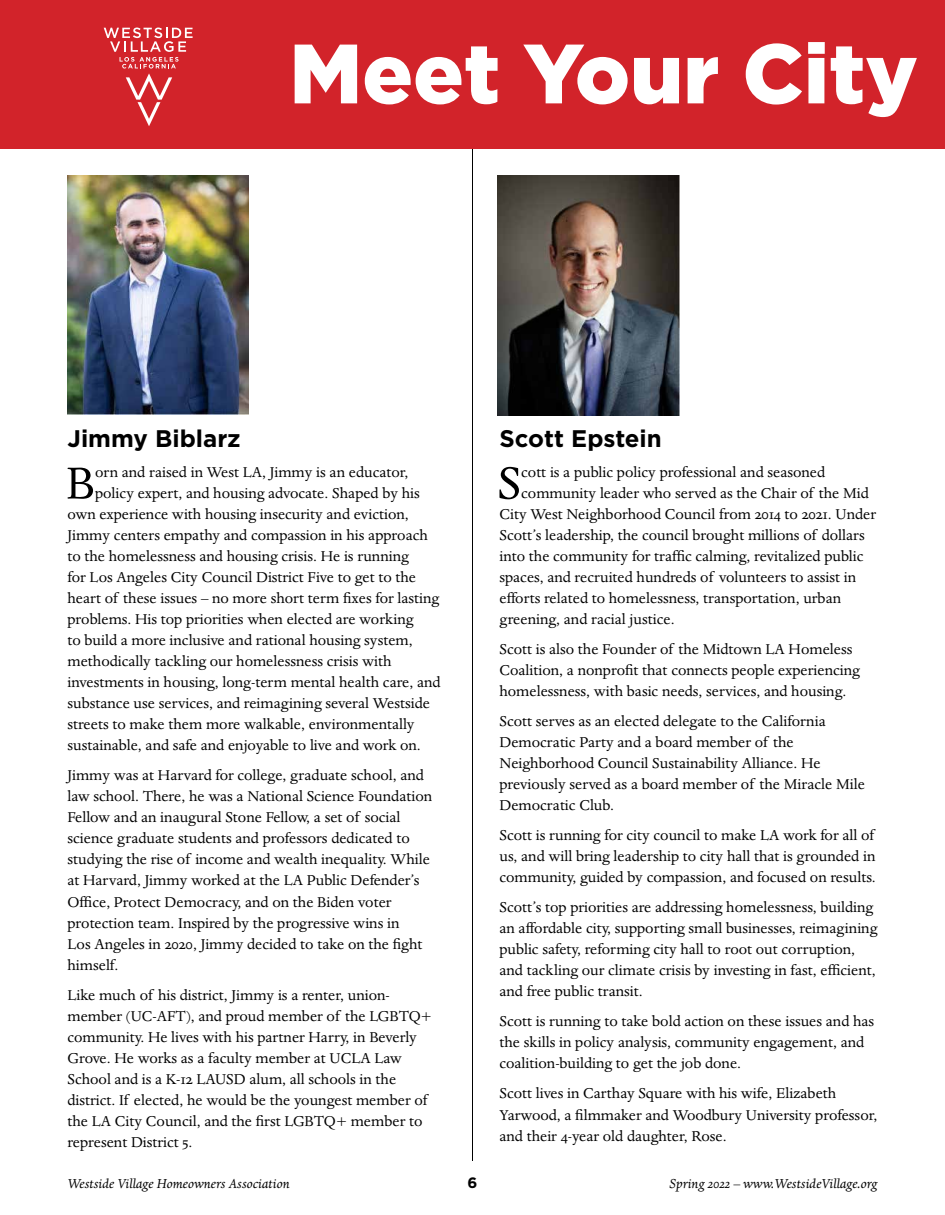
<style>
.page{position:relative;width:945px;height:1215px;background:#fff}
.page>*{position:absolute;margin:0;border:0;box-sizing:border-box;transform-origin:0 0}
.t1{font:900 84px "Gotham";color:#fff}
.t2{font:51.75px "Dante";color:#000}
.t3{font:700 24px "Gotham";color:#000}
.t4{font:16.5px/21px "Dante";color:#000}
.t5{font:italic 15px "Dante";color:#000}
.t6{font:700 15px "Gotham";color:#000}
.s1{font-family:"Dante Expert"}
</style>
<div class="page">
<hr style="left:472px;top:101px;width:1px;height:1060px;background:#000">
<img style="left:498px;top:176px;width:182px;height:239px">
<img style="left:67px;top:176px;width:182px;height:238px">
<div style="left:0;top:0;width:945px;height:148px;background:#d2232a"></div>
<svg style="left:104px;top:28px;width:89px;height:98px"></svg>
<h1 class="t1" style="left:289px;top:16px;width:630px">Meet Your City</h1>
<h3 class="t3" style="left:68px;top:423px;width:175px">Jimmy Biblarz</h3>
<h2 class="t2" style="left:66px;top:455px;width:31px">B</h2>
<p class="t4" style="left:95px;top:463px;width:315px">orn and raised in West LA, Jimmy is an educator,</p>
<p class="t4" style="left:95px;top:484px;width:326px">policy expert, and housing advocate. Shaped by his</p>
<p class="t4" style="left:67px;top:505px;width:343px">own experience with housing insecurity and eviction,</p>
<p class="t4" style="left:67px;top:526px;width:362px">Jimmy centers empathy and compassion in his approach</p>
<p class="t4" style="left:67px;top:547px;width:343px">to the homelessness and housing crisis. He is running</p>
<p class="t4" style="left:67px;top:568px;width:350px">for Los Angeles City Council District Five to get to the</p>
<p class="t4" style="left:67px;top:589px;width:373px">heart of these issues – no more short term fixes for lasting</p>
<p class="t4" style="left:67px;top:610px;width:348px">problems. His top priorities when elected are working</p>
<p class="t4" style="left:67px;top:631px;width:347px">to build a more inclusive and rational housing system,</p>
<p class="t4" style="left:67px;top:652px;width:326px">methodically tackling our homelessness crisis with</p>
<p class="t4" style="left:67px;top:673px;width:375px">investments in housing, long-term mental health care, and</p>
<p class="t4" style="left:67px;top:694px;width:364px">substance use services, and reimagining several Westside</p>
<p class="t4" style="left:67px;top:715px;width:349px">streets to make them more walkable, environmentally</p>
<p class="t4" style="left:67px;top:736px;width:355px">sustainable, and safe and enjoyable to live and work on.</p>
<p class="t4" style="left:67px;top:766px;width:366px">Jimmy was at Harvard for college, graduate school, and law school. There, he was a National Science Foundation Fellow and an inaugural Stone Fellow, a set of social science graduate students and professors dedicated to studying the rise of income and wealth inequality. While at Harvard, Jimmy worked at the LA Public Defender’s Office, Protect Democracy, and on the Biden voter protection team. Inspired by the progressive wins in<br>Los Angeles in <span class="s1">2020</span>, Jimmy decided to take on the fight himself.</p>
<p class="t4" style="left:67px;top:985px;width:366px">Like much of his district, Jimmy is a renter, union&shy;member (UC-AFT), and proud member of the LGBTQ+ community. He lives with his partner Harry, in Beverly Grove. He works as a faculty member at UCLA Law School and is a K-<span class="s1">12</span> LAUSD alum, all schools in the district. If elected, he would be the youngest member of the LA City Council, and the first LGBTQ+ member to represent District <span class="s1">5</span>.</p>
<h3 class="t3" style="left:500px;top:423px;width:164px">Scott Epstein</h3>
<h2 class="t2" style="left:498px;top:455px;width:25px">S</h2>
<p class="t4" style="left:521px;top:463px;width:306px">cott is a public policy professional and seasoned</p>
<p class="t4" style="left:521px;top:484px;width:349px">community leader who served as the Chair of the Mid</p>
<p class="t4" style="left:499px;top:505px;width:378px">City West Neighborhood Council from <span class="s1">2014</span> to <span class="s1">2021</span>. Under</p>
<p class="t4" style="left:499px;top:526px;width:367px">Scott’s leadership, the council brought millions of dollars</p>
<p class="t4" style="left:499px;top:547px;width:366px">into the community for traffic calming, revitalized public</p>
<p class="t4" style="left:499px;top:568px;width:358px">spaces, and recruited hundreds of volunteers to assist in</p>
<p class="t4" style="left:499px;top:589px;width:343px">efforts related to homelessness, transportation, urban</p>
<p class="t4" style="left:499px;top:610px;width:177px">greening, and racial justice.</p>
<p class="t4" style="left:499px;top:640px;width:362px">Scott is also the Founder of the Midtown LA Homeless<br>Coalition, a nonprofit that connects people experiencing homelessness, with basic needs, services, and housing.</p>
<p class="t4" style="left:499px;top:712px;width:367px">Scott serves as an elected delegate to the California Democratic Party and a board member of the Neighborhood Council Sustainability Alliance. He previously served as a board member of the Miracle Mile Democratic Club.</p>
<p class="t4" style="left:499px;top:826px;width:378px;text-align:justify">Scott is running for city council to make LA work for all of us, and will bring leadership to city hall that is grounded in community, guided by compassion, and focused on results.</p>
<p class="t4" style="left:499px;top:898px;width:379px">Scott’s top priorities are addressing homelessness, building an affordable city, supporting small businesses, reimagining public safety, reforming city hall to root out corruption, and tackling our climate crisis by investing in fast, efficient, and free public transit.</p>
<p class="t4" style="left:499px;top:1012px;width:376px">Scott is running to take bold action on these issues and has the skills in policy analysis, community engagement, and coalition-building to get the job done.</p>
<p class="t4" style="left:499px;top:1084px;width:379px">Scott lives in Carthay Square with his wife, Elizabeth<br>Yarwood, a filmmaker and Woodbury University professor, and their <span class="s1">4</span>-year old daughter, Rose.</p>
<p class="t5" style="left:68px;top:1175px;width:224px">Westside Village Homeowners Association</p>
<p class="t6" style="left:468px;top:1172px;width:11px">6</p>
<p class="t5" style="left:669px;top:1175px;width:210px">Spring <span class="s1">2022</span> – www.WestsideVillage.org</p>
</div>
